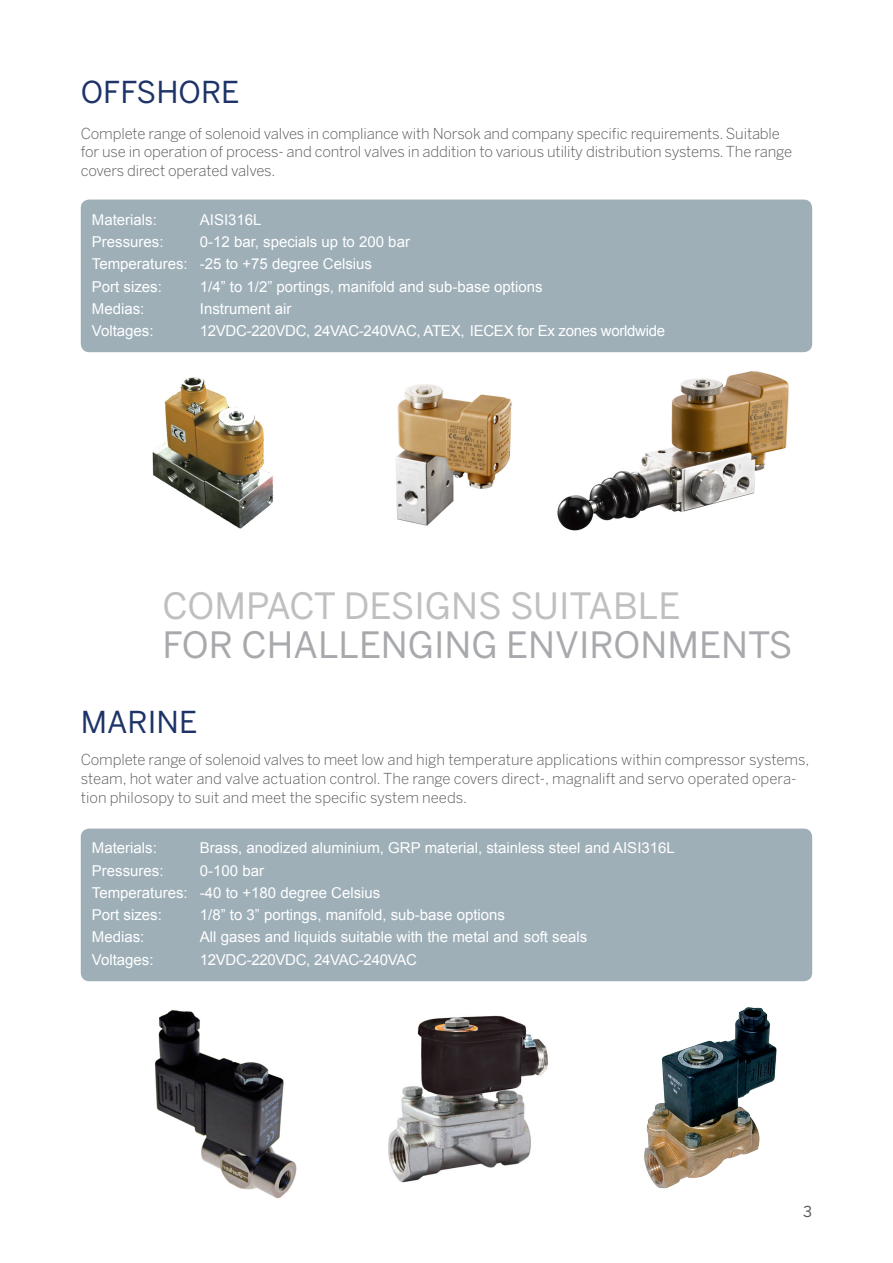
<style>
.page{position:relative;width:893px;height:1263px;background:#fff}
.page>*{position:absolute;margin:0;border:0;box-sizing:border-box;transform-origin:0 0}
.t1{font:36px/39px "Benton Sans";color:#a7a9ac}
.t2{font:30px "Benton Sans";color:#1e3468}
.t3{font:300 15px/18.8px "Benton Sans";letter-spacing:-.01em;color:#58595b}
.t4{font:15px "Arial";color:#fff}
.t5{font:15px "Arial";letter-spacing:-.02em;color:#fff}
.t6{font:15px "Benton Sans";color:#58595b}
.s1{color:#bfbfc0}
</style>
<div class="page">
<div style="left:81px;top:828px;width:731px;height:153px;background:#9eafb8;border-radius:9px"></div>
<img style="left:154px;top:1010px;width:143px;height:189px">
<img style="left:388px;top:1015px;width:160px;height:168px">
<img style="left:557px;top:371px;width:232px;height:160px">
<div style="left:81px;top:200px;width:731px;height:152px;background:#9eafb8;border-radius:9px"></div>
<img style="left:395px;top:384px;width:117px;height:142px">
<img style="left:152px;top:377px;width:122px;height:152px">
<img style="left:644px;top:1007px;width:133px;height:182px">
<p class="t2" style="left:81px;top:75px;width:160px">OFFSHORE</p>
<p class="t3" style="left:81px;top:124px;width:713px">Complete range of solenoid valves in compliance with Norsok and company specific requirements. Suitable for use in operation of process- and control valves in addition to various utility distribution systems. The range covers direct operated valves.</p>
<p class="t4" style="left:92px;top:209px;width:67px">Materials:</p>
<p class="t4" style="left:200px;top:209px;width:63px">AISI316L</p>
<p class="t4" style="left:92px;top:231px;width:73px">Pressures:</p>
<p class="t4" style="left:200px;top:231px;width:212px">0-12 bar, specials up to 200 bar</p>
<p class="t4" style="left:92px;top:254px;width:282px">Temperatures: -25 to +75 degree Celsius</p>
<p class="t4" style="left:92px;top:276px;width:72px">Port sizes:</p>
<p class="t4" style="left:200px;top:276px;width:344px">1/4” to 1/2” portings, manifold and sub-base options</p>
<p class="t4" style="left:92px;top:298px;width:54px">Medias:</p>
<p class="t4" style="left:200px;top:298px;width:93px">Instrument air</p>
<p class="t4" style="left:92px;top:320px;width:63px">Voltages:</p>
<p class="t5" style="left:200px;top:320px;width:467px">12VDC-220VDC, 24VAC-240VAC, ATEX, IECEX for Ex zones worldwide</p>
<p class="t1" style="left:163px;top:586px;width:632px"><span class="s1">COMPACT DESIGNS SUITABLE<br></span>FOR CHALLENGING ENVIRONMENTS</p>
<p class="t2" style="left:81px;top:704px;width:118px">MARINE</p>
<p class="t3" style="left:81px;top:750px;width:730px">Complete range of solenoid valves to meet low and high temperature applications within compressor systems, steam, hot water and valve actuation control. The range covers direct-, magnalift and servo operated opera&shy;tion philosopy to suit and meet the specific system needs.</p>
<p class="t4" style="left:92px;top:838px;width:67px">Materials:</p>
<p class="t4" style="left:200px;top:838px;width:476px">Brass, anodized aluminium, GRP material, stainless steel and AISI316L</p>
<p class="t4" style="left:92px;top:860px;width:73px">Pressures:</p>
<p class="t4" style="left:200px;top:860px;width:66px">0-100 bar</p>
<p class="t4" style="left:92px;top:882px;width:290px">Temperatures: -40 to +180 degree Celsius</p>
<p class="t4" style="left:92px;top:904px;width:72px">Port sizes:</p>
<p class="t4" style="left:200px;top:904px;width:307px">1/8” to 3” portings, manifold, sub-base options</p>
<p class="t4" style="left:92px;top:927px;width:54px">Medias:</p>
<p class="t4" style="left:200px;top:927px;width:389px">All gases and liquids suitable with the metal and soft seals</p>
<p class="t4" style="left:92px;top:949px;width:63px">Voltages:</p>
<p class="t5" style="left:200px;top:949px;width:219px">12VDC-220VDC, 24VAC-240VAC</p>
<p class="t6" style="left:803px;top:1203px;width:10px">3</p>
</div>
